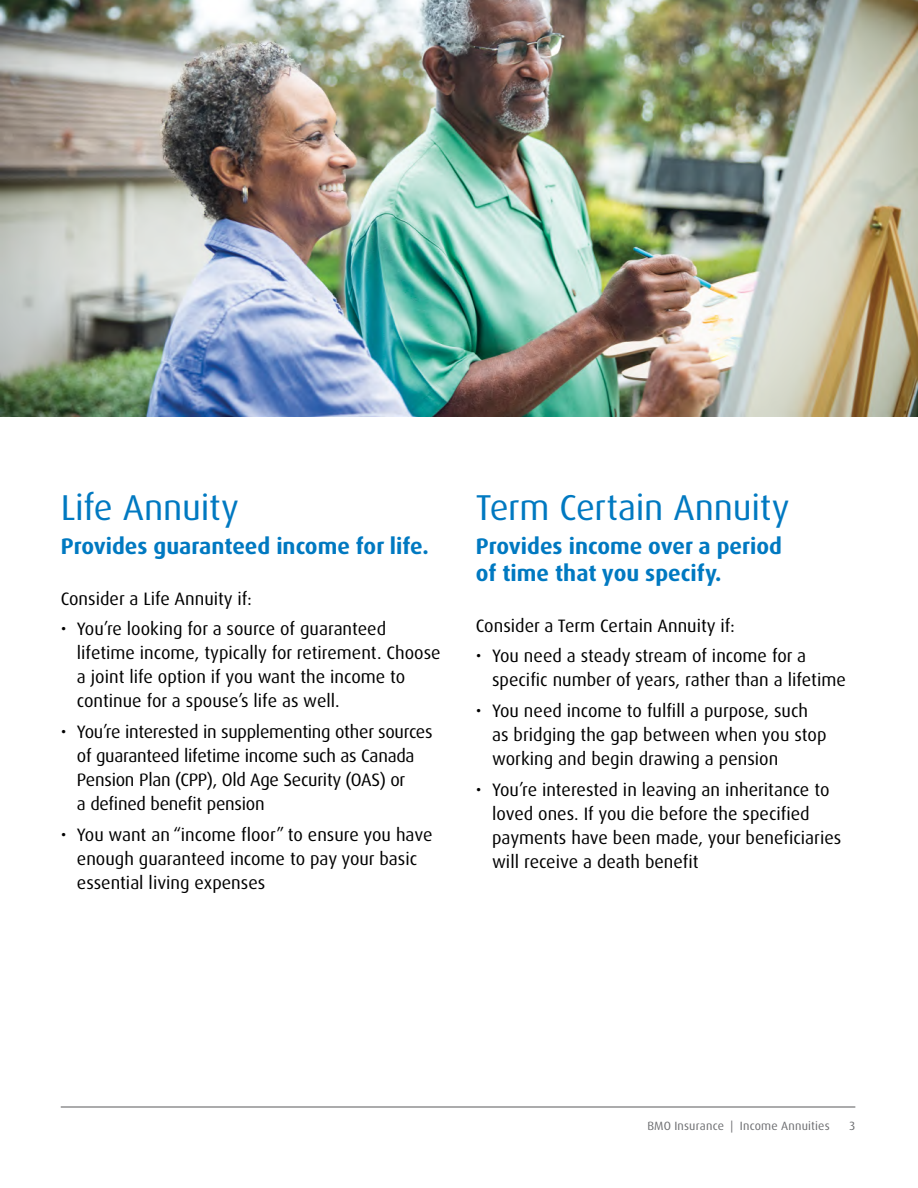
<style>
.page{position:relative;width:918px;height:1188px;background:#fff}
.page>*{position:absolute;margin:0;border:0;box-sizing:border-box;transform-origin:0 0}
.t1{font:36px "Dax Pro";letter-spacing:-.005em;color:#0079c1}
.t2{font:700 22.5px/27px "Dax Pro";color:#0079c1}
.t3{font:18px/24px "Dax Pro";color:#000}
.t4{font:12px "Dax Pro";letter-spacing:.015em;color:#6d6e71}
</style>
<div class="page">
<hr style="left:61px;top:1107px;width:794px;height:1px;background:#58595b">
<img style="left:1px;top:0;width:917px;height:417px">
<img style="left:0;top:0;width:1px;height:417px">
<h1 class="t1" style="left:61px;top:484px;width:180px">Life Annuity</h1>
<p class="t2" style="left:61px;top:532px;width:370px">Provides guaranteed income for life.</p>
<p class="t3" style="left:61px;top:586px;width:193px">Consider a Life Annuity if:</p>
<p class="t3" style="left:77px;top:617px;width:365px;text-indent:-16px">• You’re looking for a source of guaranteed lifetime income, typically for retirement. Choose a joint life option if you want the income to continue for a spouse’s life as well.</p>
<p class="t3" style="left:77px;top:720px;width:357px;text-indent:-16px">• You’re interested in supplementing other sources of guaranteed lifetime income such as Canada Pension Plan (CPP), Old Age Security (OAS) or<br>a defined benefit pension</p>
<p class="t3" style="left:77px;top:823px;width:357px;text-indent:-16px">• You want an “income floor” to ensure you have enough guaranteed income to pay your basic essential living expenses</p>
<h1 class="t1" style="left:476px;top:484px;width:315px">Term Certain Annuity</h1>
<p class="t2" style="left:476px;top:532px;width:308px">Provides income over a period of time that you specify.</p>
<p class="t3" style="left:476px;top:613px;width:261px">Consider a Term Certain Annuity if:</p>
<p class="t3" style="left:492px;top:644px;width:355px;text-indent:-16px">• You need a steady stream of income for a specific number of years, rather than a lifetime</p>
<p class="t3" style="left:492px;top:699px;width:336px;text-indent:-16px">• You need income to fulfill a purpose, such as bridging the gap between when you stop working and begin drawing a pension</p>
<p class="t3" style="left:492px;top:778px;width:351px;text-indent:-16px">• You’re interested in leaving an inheritance to loved ones. If you die before the specified payments have been made, your beneficiaries will receive a death benefit</p>
<p class="t4" style="left:647px;top:1118px;width:184px">BMO Insurance | Income Annuities</p>
<p class="t4" style="left:850px;top:1118px;width:7px">3</p>
</div>
